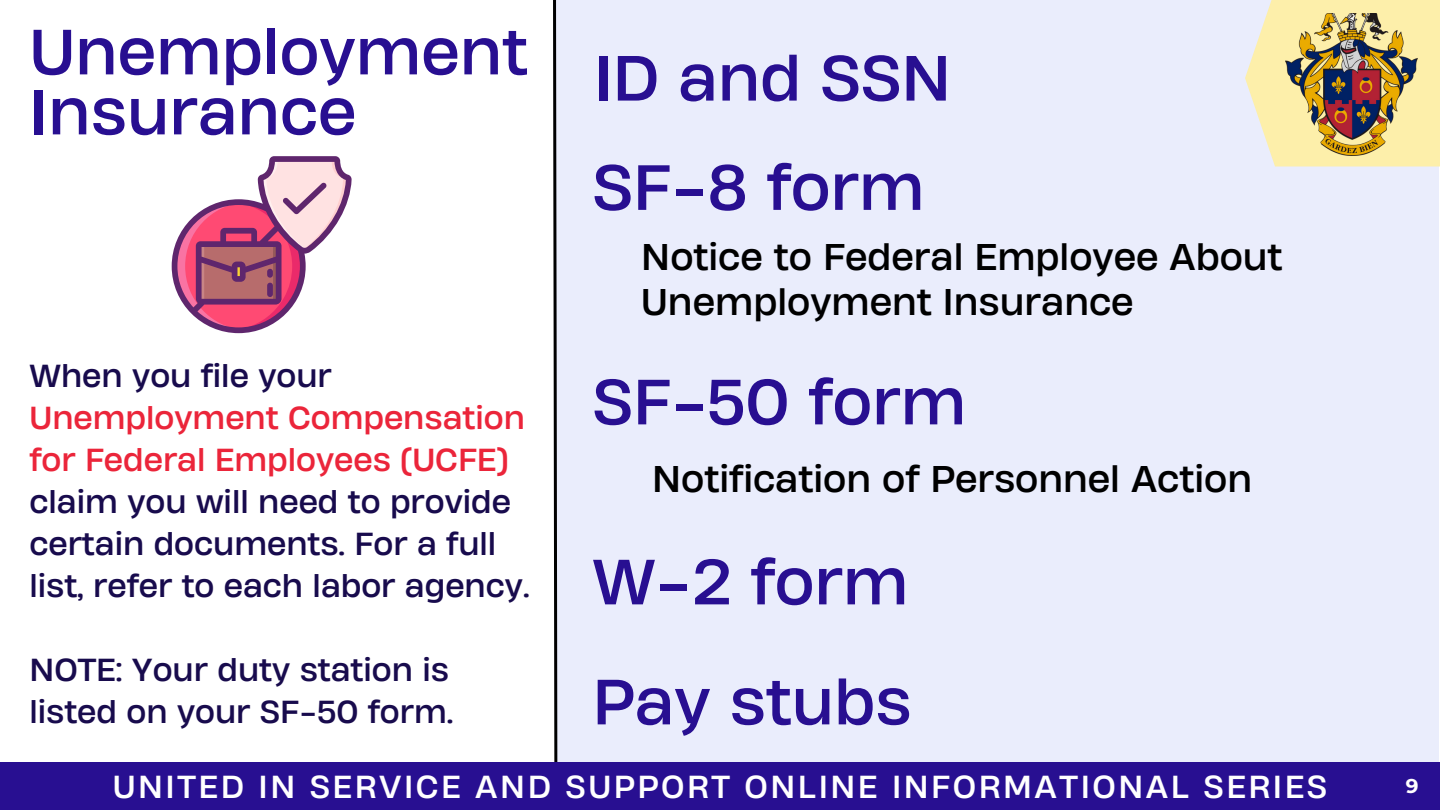
<style>
.page{position:relative;width:1440px;height:810px;background:#fff}
.page>*{position:absolute;margin:0;border:0;box-sizing:border-box;transform-origin:0 0}
.t1{font:60px/60px "Heading Now 74";color:#280f91}
.t2{font:35px/45px "Heading Now 74";color:#000}
.t3{font:30px/42px "Heading Now 74";color:#180b4d}
.t4{font:30px "Heading Now 74";letter-spacing:.085em;color:#fff}
.t5{font:700 20px "Montserrat";color:#fff}
.s1{color:#eb253a}
</style>
<div class="page">
<div style="left:556px;top:0;width:883px;height:810px;background:#eaedfc"></div>
<svg style="left:552px;top:0;width:7px;height:763px"></svg>
<svg style="left:1245px;top:0;width:195px;height:166px"></svg>
<img style="left:1285px;top:14px;width:132px;height:142px">
<div style="left:0;top:763px;width:1440px;height:47px;background:#280f91"></div>
<svg style="left:172px;top:156px;width:180px;height:177px"></svg>
<p class="t1" style="left:29px;top:21px;width:500px">Unemployment<br>Insurance</p>
<h1 class="t3" style="left:29px;top:354px;width:502px">When you file your<br><span class="s1">Unemployment Compensation for Federal Employees (UCFE) </span>claim you will need to provide certain documents. For a full list, refer to each labor agency.</h1>
<h1 class="t3" style="left:29px;top:648px;width:425px">NOTE: Your duty station is listed on your SF-50 form.</h1>
<h1 class="t1" style="left:594px;top:47px;width:359px">ID and SSN</h1>
<p class="t1" style="left:592px;top:156px;width:334px">SF-8 form</p>
<h2 class="t2" style="left:641px;top:234px;width:643px">Notice to Federal Employee About<br>Unemployment Insurance</h2>
<h1 class="t1" style="left:592px;top:371px;width:375px">SF-50 form</h1>
<h2 class="t2" style="left:652px;top:456px;width:601px">Notification of Personnel Action</h2>
<h1 class="t1" style="left:592px;top:551px;width:318px">W-2 form</h1>
<h1 class="t1" style="left:592px;top:671px;width:321px">Pay stubs</h1>
<p class="t4" style="left:113px;top:766px;width:1216px">UNITED IN SERVICE AND SUPPORT ONLINE INFORMATIONAL SERIES</p>
<p class="t5" style="left:1406px;top:774px;width:14px">9</p>
</div>
